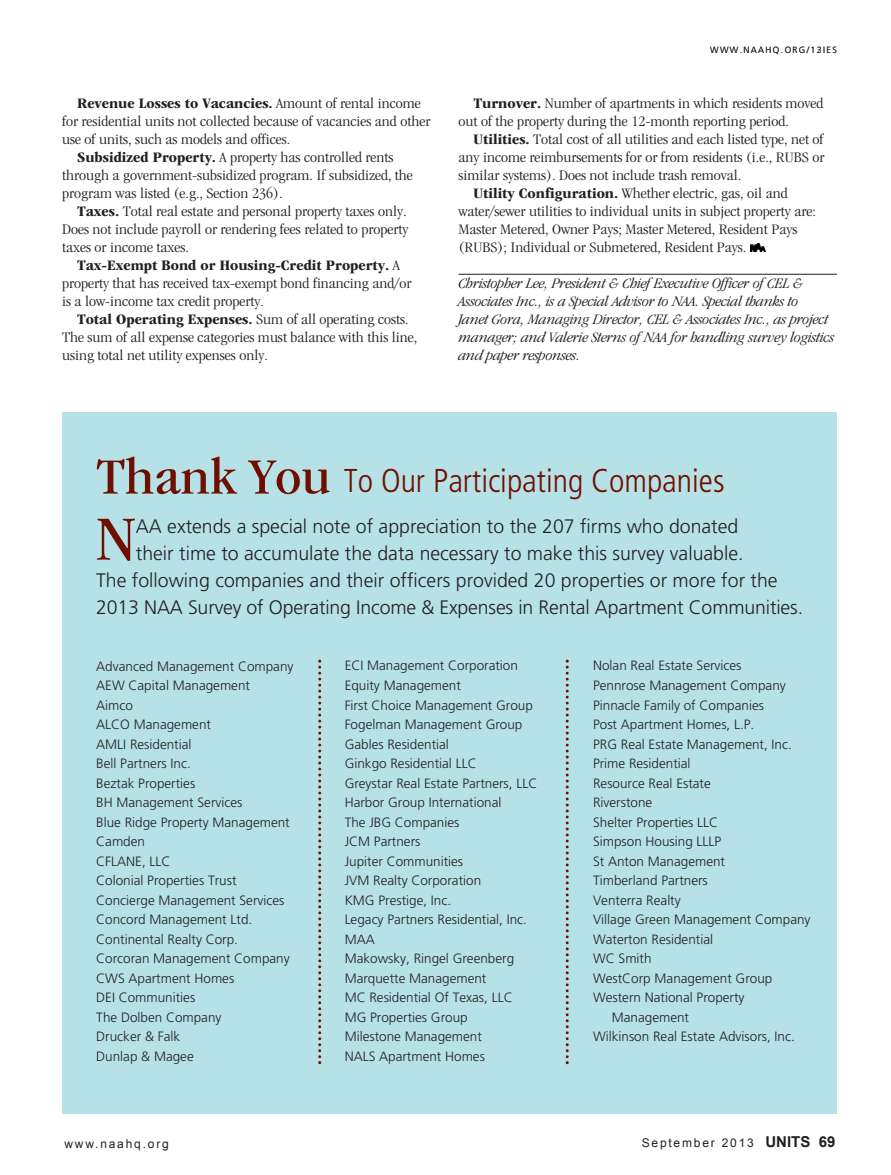
<style>
.page{position:relative;width:891px;height:1175px;background:#fff}
.page>*{position:absolute;margin:0;border:0;box-sizing:border-box;transform-origin:0 0}
.t1{font:condensed 64.8px "ITC Garamond Std";color:#6f0f00;scale:1.2 1}
.t2{font:300 condensed 33px "Frutiger LT Std";color:#6f0f00}
.t3{font:300 19.5px "Frutiger LT Std";color:#231f20}
.t4{font:300 condensed 15px/18px "ITC Garamond Std";color:#231f20;scale:1.2 1}
.t5{font:italic 300 condensed 15px/18px "ITC Garamond Std";letter-spacing:-.015em;color:#231f20;scale:1.2 1}
.t6{font:700 condensed 15px "ITC Garamond Std";color:#231f20;scale:1.2 1}
.t7{font:300 13.5px/19.5px "Frutiger LT Std";color:#231f20}
.t8{font:12px "Arial";letter-spacing:.15em;color:#231f20}
.t9{font:300 9px "Frutiger LT Std";letter-spacing:.15em;color:#231f20}
.s1{font-weight:300}
.s2{font-weight:700}
.s3{font-family:"ITC Garamond Std";font-weight:400;font-size:52.5px}
.s4{font-weight:700;font-size:15px}
</style>
<div class="page">
<div style="left:62px;top:412px;width:775px;height:701px;background:#b6e1e6"></div>
<hr style="left:459px;top:274px;width:378px;height:1px;background:#231f20">
<img style="left:751px;top:244px;width:14px;height:7px">
<svg style="left:318px;top:659px;width:3px;height:405px"></svg>
<svg style="left:566px;top:659px;width:3px;height:405px"></svg>
<p class="t6" style="left:77px;top:98px;width:288px">Revenue Losses to Vacancies. <span class="s1">Amount of rental income</span></p>
<p class="t4" style="left:62px;top:113px;width:308px">for residential units not collected because of vacancies and other</p>
<p class="t4" style="left:62px;top:131px;width:192px">use of units, such as models and offices.</p>
<p class="t4" style="left:77px;top:149px;width:265px"><span class="s2">Subsidized Property.</span> A property has controlled rents</p>
<p class="t4" style="left:62px;top:167px;width:294px">through a government-subsidized program. If subsidized, the</p>
<p class="t4" style="left:62px;top:185px;width:185px">program was listed (e.g., Section 236).</p>
<p class="t4" style="left:77px;top:203px;width:276px"><span class="s2">Taxes.</span> Total real estate and personal property taxes only.</p>
<p class="t4" style="left:62px;top:221px;width:290px">Does not include payroll or rendering fees related to property</p>
<p class="t4" style="left:62px;top:239px;width:107px">taxes or income taxes.</p>
<p class="t6" style="left:77px;top:260px;width:270px">Tax-Exempt Bond or Housing-Credit Property. <span class="s1">A</span></p>
<p class="t4" style="left:62px;top:275px;width:293px">property that has received tax-exempt bond financing and/or</p>
<p class="t4" style="left:62px;top:293px;width:170px">is a low-income tax credit property.</p>
<p class="t6" style="left:77px;top:314px;width:278px">Total Operating Expenses. <span class="s1">Sum of all operating costs.</span></p>
<p class="t4" style="left:62px;top:329px;width:298px">The sum of all expense categories must balance with this line,</p>
<p class="t4" style="left:62px;top:347px;width:173px">using total net utility expenses only.</p>
<p class="t9" style="left:710px;top:47px;width:128px">WWW.NAAHQ.ORG/123IES</p>
<p class="t4" style="left:459px;top:95px;width:306px;text-indent:15px"><span class="s2">Turnover.</span> Number of apartments in which residents moved out of the property during the 12-month reporting period.</p>
<p class="t4" style="left:474px;top:131px;width:293px"><span class="s2">Utilities.</span> Total cost of all utilities and each listed type, net of</p>
<p class="t4" style="left:459px;top:149px;width:306px">any income reimbursements for or from residents (i.e., RUBS or</p>
<p class="t4" style="left:459px;top:167px;width:237px">similar systems). Does not include trash removal.</p>
<p class="t4" style="left:474px;top:185px;width:263px"><span class="s2">Utility Configuration.</span> Whether electric, gas, oil and</p>
<p class="t4" style="left:459px;top:203px;width:299px">water/sewer utilities to individual units in subject property are:</p>
<p class="t4" style="left:459px;top:221px;width:284px">Master Metered, Owner Pays; Master Metered, Resident Pays</p>
<p class="t4" style="left:459px;top:239px;width:241px">(RUBS); Individual or Submetered, Resident Pays.</p>
<p class="t5" style="left:459px;top:275px;width:315px">Christopher Lee, President &amp; Chief Executive Officer of CEL &amp; Associates Inc., is a Special Advisor to NAA. Special thanks to<br>Janet Gora, Managing Director, CEL &amp; Associates Inc., as project manager; and Valerie Sterns of NAA for handling survey logistics and paper responses.</p>
<h2 class="t2" style="left:96px;top:467px;width:630px"><span class="s3">Thank You</span> To Our Participating Companies</h2>
<h1 class="t1" style="left:96px;top:514px;width:35px">N</h1>
<h3 class="t3" style="left:136px;top:518px;width:604px">AA extends a special note of appreciation to the 207 firms who donated</h3>
<h3 class="t3" style="left:136px;top:545px;width:609px">their time to accumulate the data necessary to make this survey valuable.</h3>
<h3 class="t3" style="left:96px;top:572px;width:683px">The following companies and their officers provided 20 properties or more for the</h3>
<h3 class="t3" style="left:96px;top:599px;width:708px">2013 NAA Survey of Operating Income &amp; Expenses in Rental Apartment Communities.</h3>
<p class="t7" style="left:96px;top:657px;width:199px">Advanced Management Company<br>AEW Capital Management<br>Aimco<br>ALCO Management<br>AMLI Residential<br>Bell Partners Inc.<br>Beztak Properties<br>BH Management Services<br>Blue Ridge Property Management<br>Camden<br>CFLANE, LLC<br>Colonial Properties Trust<br>Concierge Management Services<br>Concord Management Ltd.<br>Continental Realty Corp.<br>Corcoran Management Company<br>CWS Apartment Homes<br>DEI Communities<br>The Dolben Company<br>Drucker &amp; Falk<br>Dunlap &amp; Magee</p>
<p class="t7" style="left:345px;top:657px;width:194px">ECI Management Corporation<br>Equity Management<br>First Choice Management Group<br>Fogelman Management Group<br>Gables Residential<br>Ginkgo Residential LLC<br>Greystar Real Estate Partners, LLC<br>Harbor Group International<br>The JBG Companies<br>JCM Partners<br>Jupiter Communities<br>JVM Realty Corporation<br>KMG Prestige, Inc.<br>Legacy Partners Residential, Inc.<br>MAA<br>Makowsky, Ringel Greenberg<br>Marquette Management<br>MC Residential Of Texas, LLC<br>MG Properties Group<br>Milestone Management<br>NALS Apartment Homes</p>
<p class="t7" style="left:593px;top:657px;width:150px">Nolan Real Estate Services</p>
<p class="t7" style="left:593px;top:676px;width:194px">Pennrose Management Company</p>
<p class="t7" style="left:593px;top:696px;width:173px">Pinnacle Family of Companies</p>
<p class="t7" style="left:593px;top:715px;width:163px">Post Apartment Homes, L.P.</p>
<p class="t7" style="left:593px;top:735px;width:200px">PRG Real Estate Management, Inc.</p>
<p class="t7" style="left:593px;top:754px;width:99px">Prime Residential</p>
<p class="t7" style="left:593px;top:774px;width:119px">Resource Real Estate</p>
<p class="t7" style="left:593px;top:793px;width:61px">Riverstone</p>
<p class="t7" style="left:593px;top:813px;width:127px">Shelter Properties LLC</p>
<p class="t7" style="left:593px;top:832px;width:130px">Simpson Housing LLLP</p>
<p class="t7" style="left:593px;top:852px;width:134px">St Anton Management</p>
<p class="t7" style="left:593px;top:871px;width:116px">Timberland Partners</p>
<p class="t7" style="left:593px;top:891px;width:89px">Venterra Realty</p>
<p class="t7" style="left:593px;top:910px;width:219px">Village Green Management Company</p>
<p class="t7" style="left:593px;top:930px;width:122px">Waterton Residential</p>
<p class="t7" style="left:593px;top:949px;width:60px">WC Smith</p>
<p class="t7" style="left:593px;top:969px;width:181px">WestCorp Management Group</p>
<p class="t7" style="left:593px;top:988px;width:153px">Western National Property</p>
<p class="t7" style="left:612px;top:1008px;width:79px">Management</p>
<p class="t7" style="left:593px;top:1027px;width:203px">Wilkinson Real Estate Advisors, Inc.</p>
<p class="t8" style="left:64px;top:1137px;width:106px">www.naahq.org</p>
<p class="t8" style="left:642px;top:1136px;width:195px">September 2013 <span class="s4">Units 69</span></p>
</div>
